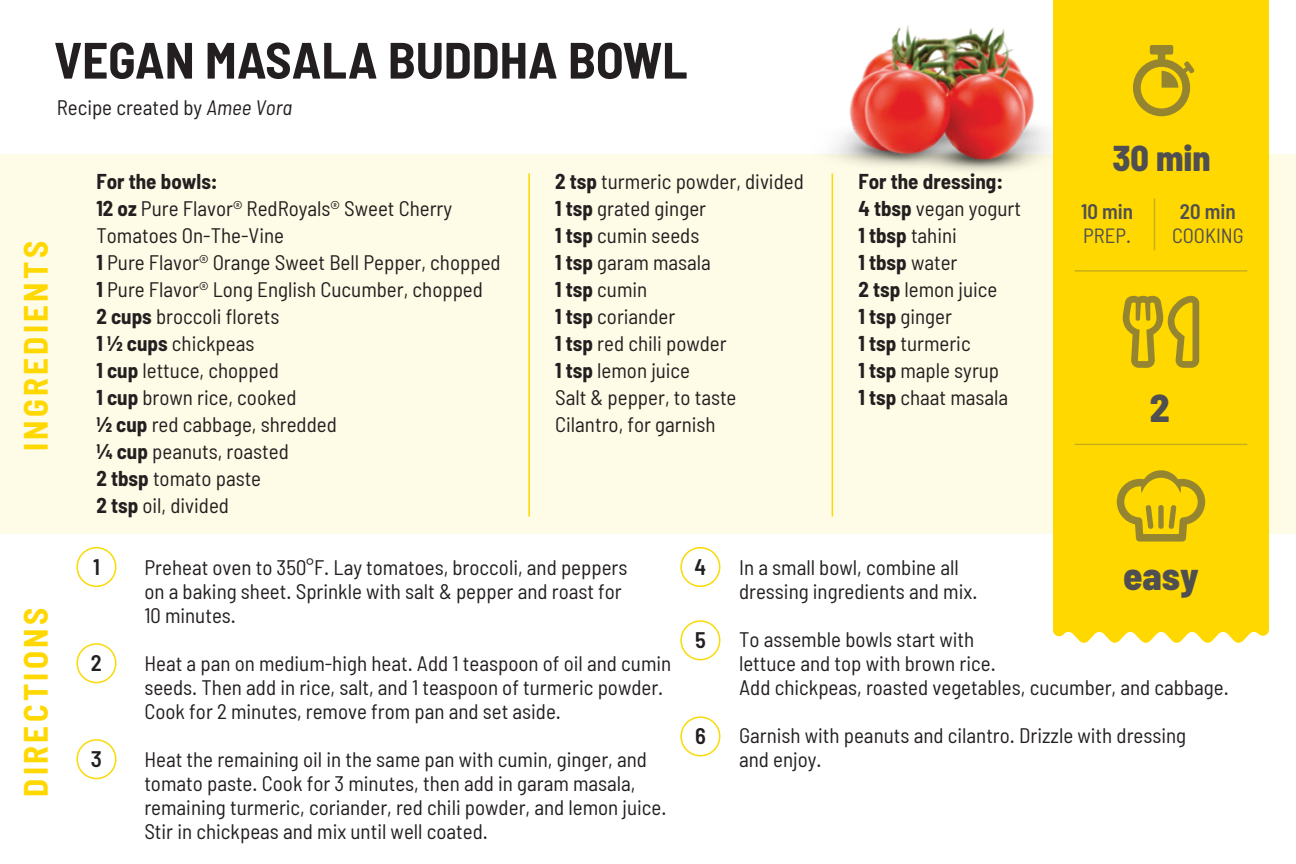
<style>
.page{position:relative;width:1296px;height:864px;background:#fff}
.page>*{position:absolute;margin:0;border:0;box-sizing:border-box;transform-origin:0 0}
.t1{font:700 semi-condensed 51px "Barlow";color:#231f20}
.t2{font:800 semi-condensed 39px "Barlow";color:#4f4f51}
.t3{font:800 semi-condensed 36px "Barlow";color:#4f4f51}
.t4{font:700 semi-condensed 33px "Barlow";letter-spacing:.1em;color:#ffd800}
.t5{font:600 semi-condensed 22.5px "Barlow";color:#231f20}
.t6{font:semi-condensed 21px/27px "Barlow";color:#231f20}
.t7{font:600 semi-condensed 21px "Barlow";color:#4f4f51}
.t8{font:semi-condensed 20.7px "Barlow";color:#4f4f51}
.s1{font-style:italic}
.s2{font-weight:700}
</style>
<div class="page">
<div style="left:0;top:155px;width:1296px;height:379px;background:#fefbe6"></div>
<hr style="left:528px;top:173px;width:2px;height:344px;background:#ffd800">
<hr style="left:832px;top:173px;width:1px;height:344px;background:#ffd800">
<img style="left:757px;top:25px;width:296px;height:186px">
<div style="left:1053px;top:0;width:216px;height:643px;background:#ffd800"></div>
<svg style="left:1123px;top:296px;width:76px;height:72px;background:#cfb315"></svg>
<svg style="left:1117px;top:470px;width:88px;height:72px;background:#dbbc0f"></svg>
<div style="left:1158px;top:505px;width:6px;height:24px;background:#958530;border-radius:2px"></div>
<svg style="left:1133px;top:45px;width:61px;height:71px;background:#d3b613"></svg>
<hr style="left:1075px;top:270px;width:172px;height:2px;background:#4f4f51">
<hr style="left:1075px;top:444px;width:172px;height:1px;background:#4f4f51">
<hr style="left:1154px;top:199px;width:1px;height:51px;background:#4f4f51">
<div style="left:76px;top:547px;width:40px;height:40px;border:2px solid #fbd905;border-radius:50%"></div>
<div style="left:680px;top:716px;width:40px;height:40px;border:2px solid #fbd905;border-radius:50%"></div>
<div style="left:76px;top:643px;width:40px;height:40px;border:2px solid #fbd905;border-radius:50%"></div>
<div style="left:76px;top:739px;width:40px;height:40px;border:2px solid #fbd905;border-radius:50%"></div>
<div style="left:680px;top:620px;width:40px;height:40px;border:2px solid #fbd905;border-radius:50%"></div>
<div style="left:680px;top:547px;width:40px;height:40px;border:2px solid #fbd905;border-radius:50%"></div>
<h1 class="t1" style="left:54px;top:29px;width:635px">VEGAN MASALA BUDDHA BOWL</h1>
<p class="t6" style="left:57px;top:93px;width:237px">Recipe created by <span class="s1">Amee Vora</span></p>
<h3 class="t4" style="left:15px;top:451px;width:211px;rotate:-90deg">INGREDIENTS</h3>
<p class="t6" style="left:96px;top:167px;width:406px"><span class="s2">For the bowls:<br>12 oz</span> Pure Flavor® RedRoyals® Sweet Cherry<br>Tomatoes On-The-Vine<br><span class="s2">1</span> Pure Flavor® Orange Sweet Bell Pepper, chopped<br><span class="s2">1</span> Pure Flavor® Long English Cucumber, chopped<br><span class="s2">2 cups</span> broccoli florets<br><span class="s2">1 ½ cups</span> chickpeas<br><span class="s2">1 cup</span> lettuce, chopped<br><span class="s2">1 cup</span> brown rice, cooked<br><span class="s2">½ cup</span> red cabbage, shredded<br><span class="s2">¼ cup</span> peanuts, roasted<br><span class="s2">2 tbsp</span> tomato paste<br><span class="s2">2 tsp</span> oil, divided</p>
<p class="t6" style="left:555px;top:167px;width:250px"><span class="s2">2 tsp</span> turmeric powder, divided<br><span class="s2">1 tsp</span> grated ginger<br><span class="s2">1 tsp</span> cumin seeds<br><span class="s2">1 tsp</span> garam masala<br><span class="s2">1 tsp</span> cumin<br><span class="s2">1 tsp</span> coriander<br><span class="s2">1 tsp</span> red chili powder<br><span class="s2">1 tsp</span> lemon juice<br>Salt &amp; pepper, to taste<br>Cilantro, for garnish</p>
<p class="t6" style="left:858px;top:167px;width:164px"><span class="s2">For the dressing:<br>4 tbsp</span> vegan yogurt<br><span class="s2">1 tbsp</span> tahini<br><span class="s2">1 tbsp</span> water<br><span class="s2">2 tsp</span> lemon juice<br><span class="s2">1 tsp</span> ginger<br><span class="s2">1 tsp</span> turmeric<br><span class="s2">1 tsp</span> maple syrup<br><span class="s2">1 tsp</span> chaat masala</p>
<h3 class="t3" style="left:1112px;top:135px;width:100px">30 min</h3>
<p class="t7" style="left:1081px;top:198px;width:53px">10 min</p>
<p class="t8" style="left:1083px;top:223px;width:49px">PREP.</p>
<p class="t7" style="left:1180px;top:198px;width:57px">20 min</p>
<p class="t8" style="left:1172px;top:223px;width:73px">COOKING</p>
<h2 class="t2" style="left:1150px;top:383px;width:21px">2</h2>
<h3 class="t4" style="left:15px;top:797px;width:190px;rotate:-90deg">DIRECTIONS</h3>
<p class="t5" style="left:93px;top:553px;width:8px">1</p>
<p class="t5" style="left:91px;top:649px;width:12px">2</p>
<p class="t5" style="left:91px;top:745px;width:13px">3</p>
<p class="t6" style="left:144px;top:554px;width:485px;line-height:24px">Preheat oven to 350°F. Lay tomatoes, broccoli, and peppers on a baking sheet. Sprinkle with salt &amp; pepper and roast for<br>10 minutes.</p>
<p class="t6" style="left:144px;top:650px;width:528px;line-height:24px">Heat a pan on medium-high heat. Add 1 teaspoon of oil and cumin seeds. Then add in rice, salt, and 1 teaspoon of turmeric powder.<br>Cook for 2 minutes, remove from pan and set aside.</p>
<p class="t6" style="left:144px;top:746px;width:524px;line-height:24px">Heat the remaining oil in the same pan with cumin, ginger, and tomato paste. Cook for 3 minutes, then add in garam masala, remaining turmeric, coriander, red chili powder, and lemon juice.<br>Stir in chickpeas and mix until well coated.</p>
<p class="t5" style="left:695px;top:553px;width:13px">4</p>
<p class="t5" style="left:695px;top:626px;width:12px">5</p>
<p class="t5" style="left:695px;top:722px;width:12px">6</p>
<p class="t6" style="left:739px;top:554px;width:240px;line-height:24px">In a small bowl, combine all dressing ingredients and mix.</p>
<p class="t6" style="left:739px;top:626px;width:491px;line-height:24px">To assemble bowls start with<br>lettuce and top with brown rice.<br>Add chickpeas, roasted vegetables, cucumber, and cabbage.</p>
<p class="t6" style="left:739px;top:722px;width:449px;line-height:24px">Garnish with peanuts and cilantro. Drizzle with dressing and enjoy.</p>
<h2 class="t2" style="left:1123px;top:552px;width:77px">easy</h2>
</div>
